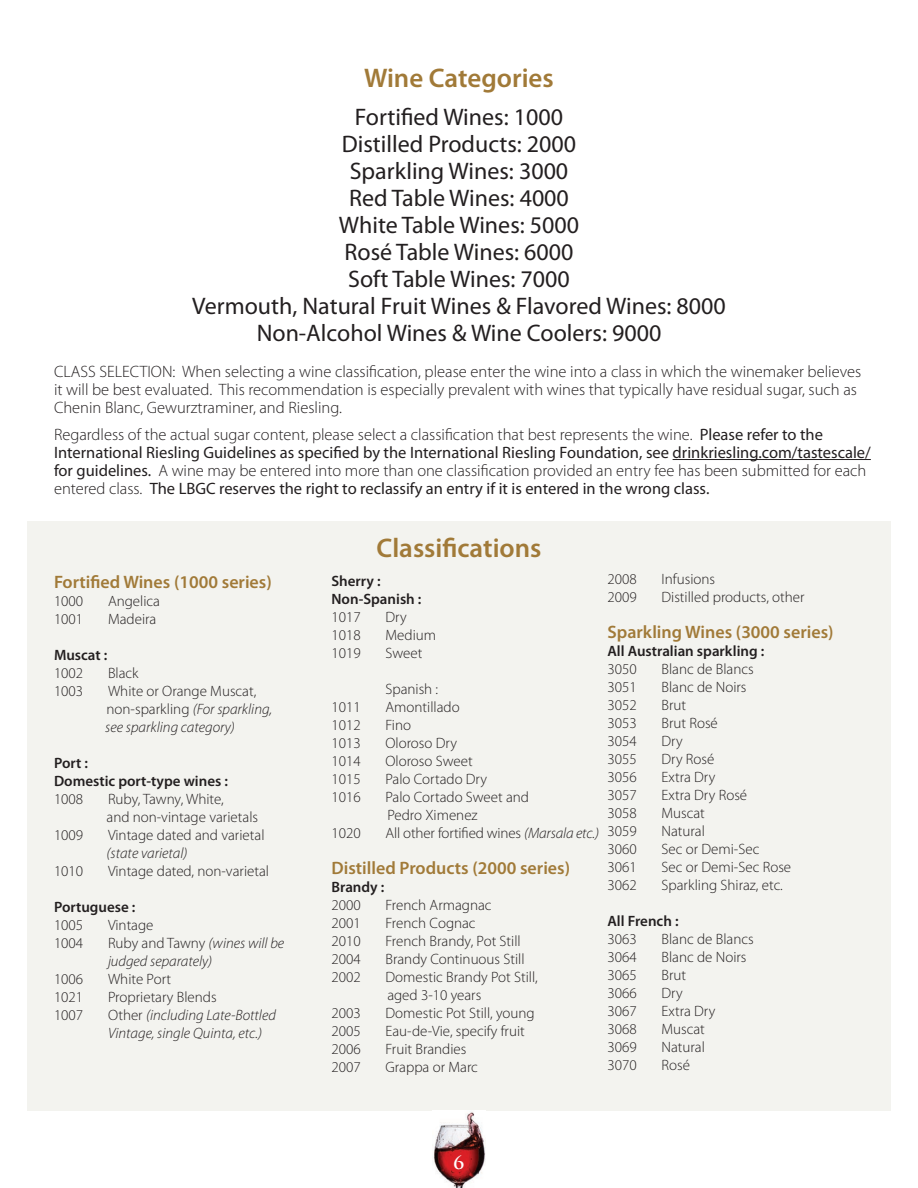
<style>
.page{position:relative;width:918px;height:1188px;background:#fff}
.page>*{position:absolute;margin:0;border:0;box-sizing:border-box;transform-origin:0 0}
.t1{font:600 27px "Myriad Pro";color:#a17a38}
.t2{font:24px/27px "Myriad Pro";color:#231f20;text-align:center}
.t3{font:600 18px "Myriad Pro";color:#a17a38}
.t4{font:700 18px "Trajan Pro";color:#fff}
.t5{font:16.5px/18px "Myriad Pro";color:#231f20}
.t6{font:300 16.5px/18px "Myriad Pro";color:#231f20}
.t7{font:300 15px/18px "Myriad Pro";color:#231f20}
.t8{font:italic 300 15px/18px "Myriad Pro";color:#231f20}
.t9{font:600 15px/18px "Myriad Pro";color:#231f20}
.s1{font-weight:300}
.s2{font-style:normal}
.s3{font-style:italic}
</style>
<div class="page">
<div style="left:27px;top:522px;width:864px;height:589px;background:#f3f3ef"></div>
<hr style="left:673px;top:459px;width:198px;height:1px;background:#231f20">
<img style="left:433px;top:1111px;width:52px;height:77px">
<h1 class="t1" style="left:364px;top:63px;width:191px">Wine Categories</h1>
<p class="t2" style="left:192px;top:104px;width:535px">Fortified Wines: 1000<br>Distilled Products: 2000<br>Sparkling Wines: 3000<br>Red Table Wines: 4000<br>White Table Wines: 5000<br>Rosé Table Wines: 6000<br>Soft Table Wines: 7000<br>Vermouth, Natural Fruit Wines &amp; Flavored Wines: 8000<br>Non-Alcohol Wines &amp; Wine Coolers: 9000</p>
<p class="t6" style="left:54px;top:363px;width:809px">CLASS SELECTION: When selecting a wine classification, please enter the wine into a class in which the winemaker believes it will be best evaluated. This recommendation is especially prevalent with wines that typically have residual sugar, such as<br>Chenin Blanc, Gewurztraminer, and Riesling.</p>
<p class="t5" style="left:54px;top:426px;width:818px"><span class="s1">Regardless of the actual sugar content, please select a classification that best represents the wine.</span> Please refer to the International Riesling Guidelines as specified by the International Riesling Foundation, see drinkriesling.com/tastescale/ for guidelines. <span class="s1">A wine may be entered into more than one classification provided an entry fee has been submitted for each entered class.</span> The LBGC reserves the right to reclassify an entry if it is entered in the wrong class.</p>
<p class="t3" style="left:54px;top:572px;width:219px">Fortified Wines (1000 series)</p>
<p class="t7" style="left:54px;top:592px;width:31px">1000</p>
<p class="t7" style="left:108px;top:592px;width:54px">Angelica</p>
<p class="t7" style="left:54px;top:610px;width:31px">1001</p>
<p class="t7" style="left:108px;top:610px;width:50px">Madeira</p>
<p class="t9" style="left:54px;top:646px;width:55px">Muscat :</p>
<p class="t7" style="left:54px;top:664px;width:31px">1002</p>
<p class="t7" style="left:108px;top:664px;width:32px">Black</p>
<p class="t7" style="left:54px;top:682px;width:31px">1003</p>
<p class="t8" style="left:105px;top:682px;width:168px"><span class="s2">White or Orange Muscat, non-sparkling</span> (For sparkling, see sparkling category)</p>
<p class="t9" style="left:54px;top:754px;width:176px">Port :<br>Domestic port-type wines :</p>
<p class="t7" style="left:54px;top:790px;width:31px">1008</p>
<p class="t7" style="left:107px;top:790px;width:153px">Ruby, Tawny, White,<br>and non-vintage varietals</p>
<p class="t7" style="left:54px;top:826px;width:31px">1009</p>
<p class="t7" style="left:108px;top:826px;width:158px">Vintage dated and varietal</p>
<p class="t8" style="left:107px;top:844px;width:82px">(state varietal)</p>
<p class="t7" style="left:54px;top:862px;width:31px">1010</p>
<p class="t7" style="left:108px;top:862px;width:163px">Vintage dated, non-varietal</p>
<p class="t9" style="left:54px;top:898px;width:83px">Portuguese :</p>
<p class="t7" style="left:54px;top:916px;width:31px">1005</p>
<p class="t7" style="left:108px;top:916px;width:47px">Vintage</p>
<p class="t7" style="left:54px;top:934px;width:31px">1004</p>
<p class="t8" style="left:108px;top:934px;width:178px"><span class="s2">Ruby and Tawny</span> (wines will be judged separately)</p>
<p class="t7" style="left:54px;top:970px;width:31px">1006</p>
<p class="t7" style="left:108px;top:970px;width:65px">White Port</p>
<p class="t7" style="left:54px;top:988px;width:31px">1021</p>
<p class="t7" style="left:108px;top:988px;width:110px">Proprietary Blends</p>
<p class="t7" style="left:54px;top:1006px;width:31px">1007</p>
<p class="t8" style="left:108px;top:1006px;width:169px"><span class="s2">Other</span> (including Late-Bottled<br>Vintage, single Quinta, etc.)</p>
<h1 class="t1" style="left:376px;top:532px;width:167px">Classifications</h1>
<p class="t9" style="left:332px;top:572px;width:91px">Sherry :<br>Non-Spanish :</p>
<p class="t7" style="left:332px;top:608px;width:31px">1017</p>
<p class="t7" style="left:386px;top:608px;width:23px">Dry</p>
<p class="t7" style="left:332px;top:626px;width:31px">1018</p>
<p class="t7" style="left:386px;top:626px;width:52px">Medium</p>
<p class="t7" style="left:332px;top:644px;width:31px">1019</p>
<p class="t7" style="left:386px;top:644px;width:38px">Sweet</p>
<p class="t7" style="left:386px;top:680px;width:54px">Spanish :</p>
<p class="t7" style="left:332px;top:698px;width:31px">1011</p>
<p class="t7" style="left:386px;top:698px;width:76px">Amontillado</p>
<p class="t7" style="left:332px;top:716px;width:31px">1012</p>
<p class="t7" style="left:386px;top:716px;width:27px">Fino</p>
<p class="t7" style="left:332px;top:734px;width:31px">1013</p>
<p class="t7" style="left:386px;top:734px;width:73px">Oloroso Dry</p>
<p class="t7" style="left:332px;top:752px;width:31px">1014</p>
<p class="t7" style="left:386px;top:752px;width:89px">Oloroso Sweet</p>
<p class="t7" style="left:332px;top:770px;width:31px">1015</p>
<p class="t7" style="left:386px;top:770px;width:103px">Palo Cortado Dry</p>
<p class="t7" style="left:332px;top:788px;width:31px">1016</p>
<p class="t7" style="left:386px;top:788px;width:145px">Palo Cortado Sweet and<br>Pedro Ximenez</p>
<p class="t7" style="left:332px;top:824px;width:31px">1020</p>
<p class="t7" style="left:386px;top:824px;width:215px">All other fortified wines <span class="s3">(Marsala etc.)</span></p>
<p class="t3" style="left:332px;top:858px;width:240px">Distilled Products (2000 series)</p>
<p class="t9" style="left:332px;top:878px;width:54px">Brandy :</p>
<p class="t7" style="left:332px;top:896px;width:31px">2000</p>
<p class="t7" style="left:386px;top:896px;width:108px">French Armagnac</p>
<p class="t7" style="left:332px;top:914px;width:31px">2001</p>
<p class="t7" style="left:386px;top:914px;width:92px">French Cognac</p>
<p class="t7" style="left:332px;top:932px;width:31px">2010</p>
<p class="t7" style="left:386px;top:932px;width:137px">French Brandy, Pot Still</p>
<p class="t7" style="left:332px;top:950px;width:31px">2004</p>
<p class="t7" style="left:386px;top:950px;width:141px">Brandy Continuous Still</p>
<p class="t7" style="left:332px;top:968px;width:31px">2002</p>
<p class="t7" style="left:386px;top:968px;width:154px">Domestic Brandy Pot Still, aged 3-10 years</p>
<p class="t7" style="left:332px;top:1004px;width:31px">2003</p>
<p class="t7" style="left:386px;top:1004px;width:151px">Domestic Pot Still, young</p>
<p class="t7" style="left:332px;top:1022px;width:31px">2005</p>
<p class="t7" style="left:386px;top:1022px;width:141px">Eau-de-Vie, specify fruit</p>
<p class="t7" style="left:332px;top:1040px;width:31px">2006</p>
<p class="t7" style="left:386px;top:1040px;width:82px">Fruit Brandies</p>
<p class="t7" style="left:332px;top:1058px;width:31px">2007</p>
<p class="t7" style="left:386px;top:1058px;width:94px">Grappa or Marc</p>
<p class="t7" style="left:608px;top:570px;width:31px">2008</p>
<p class="t7" style="left:662px;top:570px;width:55px">Infusions</p>
<p class="t7" style="left:608px;top:588px;width:31px">2009</p>
<p class="t7" style="left:662px;top:588px;width:145px">Distilled products, other</p>
<p class="t3" style="left:608px;top:622px;width:228px">Sparkling Wines (3000 series)</p>
<p class="t9" style="left:608px;top:642px;width:158px">All Australian sparkling :</p>
<p class="t7" style="left:608px;top:660px;width:31px">3050</p>
<p class="t7" style="left:662px;top:660px;width:94px">Blanc de Blancs</p>
<p class="t7" style="left:608px;top:678px;width:31px">3051</p>
<p class="t7" style="left:662px;top:678px;width:87px">Blanc de Noirs</p>
<p class="t7" style="left:608px;top:696px;width:31px">3052</p>
<p class="t7" style="left:662px;top:696px;width:26px">Brut</p>
<p class="t7" style="left:608px;top:714px;width:31px">3053</p>
<p class="t7" style="left:662px;top:714px;width:58px">Brut Rosé</p>
<p class="t7" style="left:608px;top:732px;width:31px">3054</p>
<p class="t7" style="left:662px;top:732px;width:23px">Dry</p>
<p class="t7" style="left:608px;top:750px;width:31px">3055</p>
<p class="t7" style="left:662px;top:750px;width:54px">Dry Rosé</p>
<p class="t7" style="left:608px;top:768px;width:31px">3056</p>
<p class="t7" style="left:662px;top:768px;width:55px">Extra Dry</p>
<p class="t7" style="left:608px;top:786px;width:31px">3057</p>
<p class="t7" style="left:662px;top:786px;width:87px">Extra Dry Rosé</p>
<p class="t7" style="left:608px;top:804px;width:31px">3058</p>
<p class="t7" style="left:662px;top:804px;width:45px">Muscat</p>
<p class="t7" style="left:608px;top:822px;width:31px">3059</p>
<p class="t7" style="left:662px;top:822px;width:45px">Natural</p>
<p class="t7" style="left:608px;top:840px;width:31px">3060</p>
<p class="t7" style="left:662px;top:840px;width:99px">Sec or Demi-Sec</p>
<p class="t7" style="left:608px;top:858px;width:31px">3061</p>
<p class="t7" style="left:662px;top:858px;width:131px">Sec or Demi-Sec Rose</p>
<p class="t7" style="left:608px;top:876px;width:31px">3062</p>
<p class="t7" style="left:662px;top:876px;width:123px">Sparkling Shiraz, etc.</p>
<p class="t9" style="left:608px;top:912px;width:73px">All French :</p>
<p class="t7" style="left:608px;top:930px;width:31px">3063</p>
<p class="t7" style="left:662px;top:930px;width:94px">Blanc de Blancs</p>
<p class="t7" style="left:608px;top:948px;width:31px">3064</p>
<p class="t7" style="left:662px;top:948px;width:87px">Blanc de Noirs</p>
<p class="t7" style="left:608px;top:966px;width:31px">3065</p>
<p class="t7" style="left:662px;top:966px;width:26px">Brut</p>
<p class="t7" style="left:608px;top:984px;width:31px">3066</p>
<p class="t7" style="left:662px;top:984px;width:23px">Dry</p>
<p class="t7" style="left:608px;top:1002px;width:31px">3067</p>
<p class="t7" style="left:662px;top:1002px;width:55px">Extra Dry</p>
<p class="t7" style="left:608px;top:1020px;width:31px">3068</p>
<p class="t7" style="left:662px;top:1020px;width:45px">Muscat</p>
<p class="t7" style="left:608px;top:1038px;width:31px">3069</p>
<p class="t7" style="left:662px;top:1038px;width:45px">Natural</p>
<p class="t7" style="left:608px;top:1056px;width:31px">3070</p>
<p class="t7" style="left:662px;top:1056px;width:30px">Rosé</p>
<p class="t4" style="left:454px;top:1151px;width:12px">6</p>
</div>
